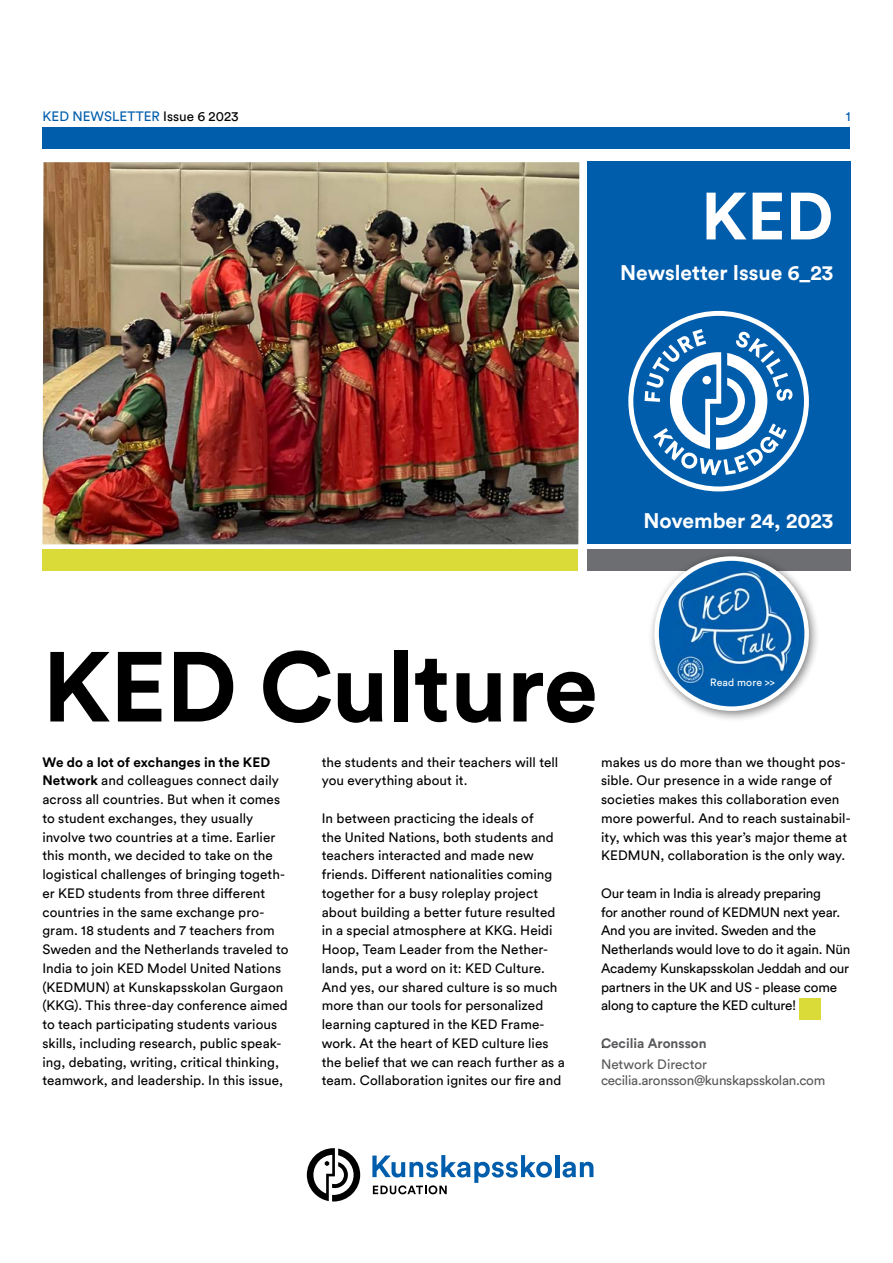
<style>
.page{position:relative;width:893px;height:1263px;background:#fff}
.page>*{position:absolute;margin:0;border:0;box-sizing:border-box;transform-origin:0 0}
.t1{font:700 98.1px "Circular Std";letter-spacing:-.01em;color:#000}
.t2{font:700 66px "Circular Std";color:#fff}
.t3{font:700 21px "Circular Std";color:#fff}
.t4{font:13.5px/18.8px "Circular Std";letter-spacing:.005em;color:#000}
.t5{font:13.5px/18.8px "Circular Std";letter-spacing:-.015em;color:#000}
.t6{font:13.5px/16.5px "Circular Std";letter-spacing:-.02em;color:#58595b}
.t7{font:13.5px "Circular Std";color:#005dac}
.t8{font:700 13.5px "Circular Std";color:#58595b}
.t9{font:10.5px "Circular Std";letter-spacing:.015em;color:#fff}
.s1{color:#000}
.s2{font-weight:700}
</style>
<div class="page">
<div style="left:43px;top:128px;width:807px;height:21px;background:#005dac"></div>
<img style="left:43px;top:162px;width:536px;height:382px">
<div style="left:43px;top:550px;width:535px;height:21px;background:#dada39"></div>
<div style="left:587px;top:550px;width:263px;height:21px;background:#6d6e71"></div>
<div style="left:587px;top:162px;width:263px;height:382px;background:#005dac"></div>
<svg style="left:307px;top:1148px;width:53px;height:53px"></svg>
<hr style="left:555px;top:1155px;width:4px;height:22px;background:#005dac">
<svg style="left:562px;top:1162px;width:31px;height:15px"></svg>
<svg style="left:372px;top:1155px;width:180px;height:39px"></svg>
<svg style="left:628px;top:311px;width:181px;height:180px"></svg>
<div style="left:648px;top:550px;width:172px;height:172px;background:#000;opacity:.5"></div>
<svg style="left:657px;top:559px;width:150px;height:150px;fill:#005dac"></svg>
<img style="left:671px;top:565px;width:128px;height:120px">
<div style="left:654px;top:556px;width:155px;height:155px;border:4px solid #fff;border-radius:50%"></div>
<div style="left:799px;top:998px;width:22px;height:21px;background:#dada39"></div>
<p class="t7" style="left:43px;top:109px;width:198px">KED NEWSLETTER <span class="s1">Issue 6 2023</span></p>
<p class="t7" style="left:846px;top:109px;width:6px">1</p>
<h2 class="t2" style="left:701px;top:174px;width:134px">KED</h2>
<h3 class="t3" style="left:620px;top:259px;width:215px">Newsletter Issue 6_23</h3>
<h1 class="t1" style="left:42px;top:624px;width:557px">KED Culture</h1>
<h3 class="t3" style="left:643px;top:507px;width:192px">November 24, 2023</h3>
<p class="t9" style="left:710px;top:676px;width:66px">Read more &gt;&gt;</p>
<p class="t4" style="left:42px;top:752px;width:248px"><span class="s2">We do a lot of exchanges in the KED Network</span> and colleagues connect daily across all countries. But when it comes to student exchanges, they usually involve two countries at a time. Earlier this month, we decided to take on the logistical challenges of bringing togeth&shy;er KED students from three different countries in the same exchange pro&shy;gram. 18 students and 7 teachers from Sweden and the Netherlands traveled to India to join KED Model United Nations (KEDMUN) at Kunskapsskolan Gurgaon (KKG). This three-day conference aimed to teach participating students various skills, including research, public speak&shy;ing, debating, writing, critical thinking, teamwork, and leadership. In this issue,</p>
<p class="t4" style="left:322px;top:752px;width:238px">the students and their teachers will tell you everything about it.</p>
<p class="t4" style="left:322px;top:809px;width:244px">In between practicing the ideals of<br>the United Nations, both students and teachers interacted and made new friends. Different nationalities coming together for a busy roleplay project about building a better future resulted in a special atmosphere at KKG. Heidi Hoop, Team Leader from the Nether&shy;lands, put a word on it: KED Culture.<br>And yes, our shared culture is so much more than our tools for personalized learning captured in the KED Frame&shy;work. At the heart of KED culture lies the belief that we can reach further as a team. Collaboration ignites our fire and</p>
<p class="t4" style="left:601px;top:752px;width:251px">makes us do more than we thought pos&shy;sible. Our presence in a wide range of societies makes this collaboration even more powerful. And to reach sustainabil&shy;ity, which was this year’s major theme at KEDMUN, collaboration is the only way.</p>
<p class="t5" style="left:601px;top:884px;width:251px">Our team in India is already preparing<br>for another round of KEDMUN next year.<br>And you are invited. Sweden and the Netherlands would love to do it again. Nün Academy Kunskapsskolan Jeddah and our partners in the UK and US - please come along to capture the KED culture!</p>
<p class="t4" style="left:601px;top:1034px;width:5px">.</p>
<p class="t8" style="left:601px;top:1034px;width:107px">Cecilia Aronsson</p>
<p class="t6" style="left:601px;top:1055px;width:226px">Network Director cecilia.aronsson@kunskapsskolan.com</p>
</div>
